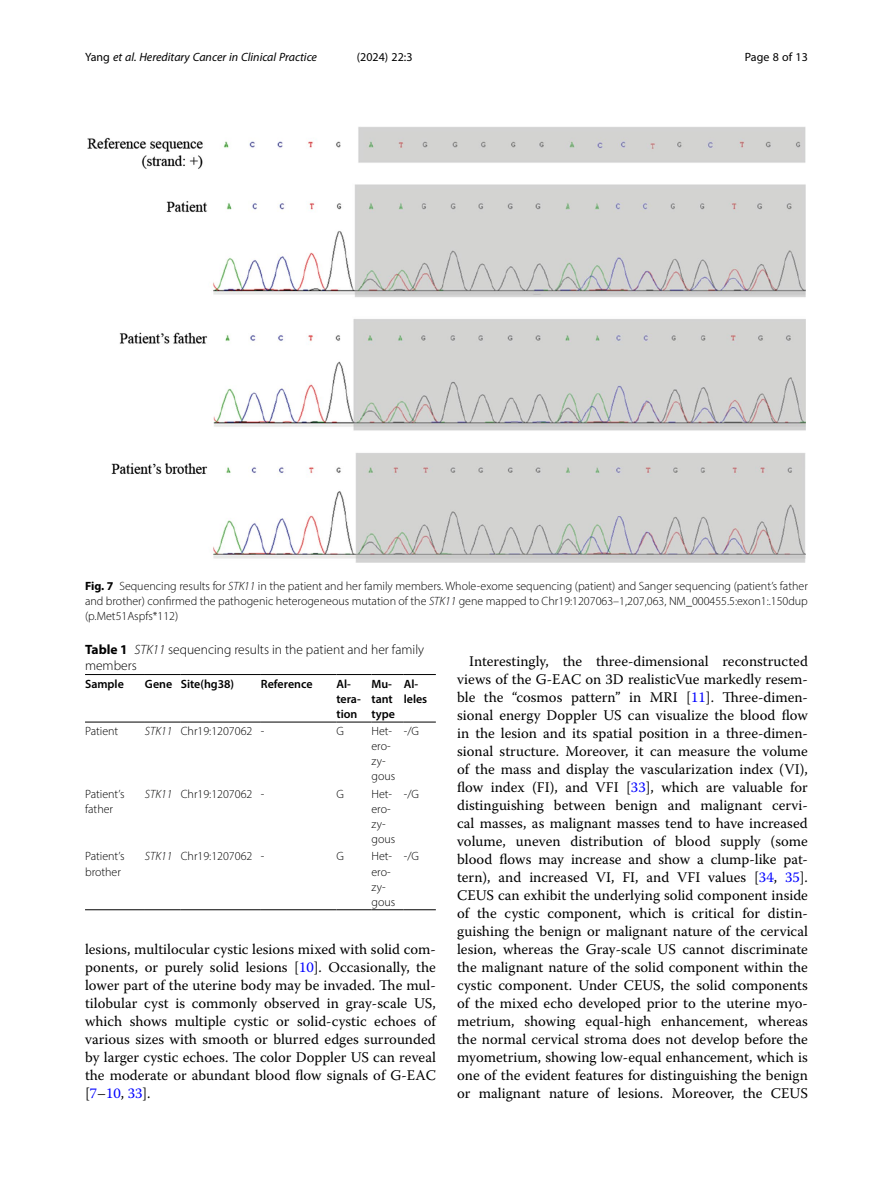
<style>
.page{position:relative;width:893px;height:1191px;background:#fff}
.page>*{position:absolute;margin:0;border:0;box-sizing:border-box;transform-origin:0 0}
.Body_Text_Indent{font:14.7px/18px "Warnock Pro";color:#000;text-align:justify}
.Table_Caption{font:300 13.5px/16.5px "Myriad Pro";color:#000}
.Figure_Caption{font:300 12px/15px "Myriad Pro";color:#000;text-align:justify}
.Table_Body{font:300 12px/15px "Myriad Pro";color:#000}
.Table_Head{font:600 12px/15px "Myriad Pro";color:#000}
.t1{font:italic 12px "Myriad Pro";color:#000}
.t2{font:12px "Myriad Pro";color:#000}
.Table_Body-2{font:italic 300 12px "Myriad Pro";color:#000}
.s1{font-style:normal}
.s2{font-weight:700}
.s3{font-style:italic}
.s4{color:#00f}
</style>
<div class="page">
<hr style="left:85px;top:722px;width:60px;height:1px;background:#000">
<hr style="left:145px;top:674px;width:36px;height:1px;background:#000">
<hr style="left:145px;top:722px;width:36px;height:1px;background:#000">
<hr style="left:181px;top:674px;width:80px;height:1px;background:#000">
<hr style="left:181px;top:722px;width:80px;height:1px;background:#000">
<hr style="left:261px;top:674px;width:75px;height:1px;background:#000">
<hr style="left:261px;top:722px;width:75px;height:1px;background:#000">
<hr style="left:336px;top:674px;width:35px;height:1px;background:#000">
<hr style="left:336px;top:722px;width:35px;height:1px;background:#000">
<hr style="left:371px;top:674px;width:33px;height:1px;background:#000">
<hr style="left:371px;top:722px;width:33px;height:1px;background:#000">
<hr style="left:404px;top:674px;width:32px;height:1px;background:#000">
<hr style="left:404px;top:722px;width:32px;height:1px;background:#000">
<hr style="left:85px;top:909px;width:60px;height:1px;background:#000">
<hr style="left:145px;top:909px;width:36px;height:1px;background:#000">
<hr style="left:181px;top:909px;width:80px;height:1px;background:#000">
<hr style="left:261px;top:909px;width:75px;height:1px;background:#000">
<hr style="left:336px;top:909px;width:35px;height:1px;background:#000">
<hr style="left:371px;top:909px;width:33px;height:1px;background:#000">
<hr style="left:404px;top:909px;width:32px;height:1px;background:#000">
<hr style="left:85px;top:674px;width:60px;height:1px;background:#000">
<img style="left:87px;top:127px;width:719px;height:436px">
<p class="t1" style="left:85px;top:50px;width:234px"><span class="s1">Yang</span> et al. Hereditary Cancer in Clinical Practice</p>
<p class="t2" style="left:357px;top:50px;width:57px">(2024) 22:3</p>
<p class="t2" style="left:745px;top:50px;width:65px">Page 8 of 13</p>
<p class="Figure_Caption" style="left:85px;top:578px;width:724px"><span class="s2">Fig. 7</span> Sequencing results for <span class="s3">STK11</span> in the patient and her family members. Whole-exome sequencing (patient) and Sanger sequencing (patient’s father and brother) confirmed the pathogenic heterogeneous mutation of the <span class="s3">STK11</span> gene mapped to Chr19:1207063–1,207,063, NM_000455.5:exon1:.150dup (p.Met51Aspfs*112)</p>
<p class="Table_Caption" style="left:85px;top:641px;width:341px"><span class="s2">Table 1</span> <span class="s3">STK11</span> sequencing results in the patient and her family members</p>
<p class="Table_Head" style="left:85px;top:676px;width:40px">Sample</p>
<p class="Table_Head" style="left:145px;top:676px;width:29px">Gene</p>
<p class="Table_Head" style="left:181px;top:676px;width:55px">Site(hg38)</p>
<p class="Table_Head" style="left:261px;top:676px;width:53px">Reference</p>
<p class="Table_Head" style="left:336px;top:676px;width:26px">Al&shy;tera&shy;tion</p>
<p class="Table_Head" style="left:371px;top:676px;width:25px">Mu&shy;tant type</p>
<p class="Table_Head" style="left:404px;top:676px;width:25px">Al&shy;leles</p>
<p class="Table_Body" style="left:85px;top:724px;width:35px">Patient</p>
<p class="Table_Body-2" style="left:145px;top:724px;width:29px">STK11</p>
<p class="Table_Body" style="left:181px;top:724px;width:73px">Chr19:1207062</p>
<p class="Table_Body" style="left:261px;top:724px;width:5px">-</p>
<p class="Table_Body" style="left:336px;top:724px;width:9px">G</p>
<p class="Table_Body" style="left:371px;top:724px;width:25px">Het&shy;ero&shy;zy&shy;gous</p>
<p class="Table_Body" style="left:404px;top:724px;width:17px">-/G</p>
<p class="Table_Body" style="left:85px;top:786px;width:41px">Patient’s father</p>
<p class="Table_Body-2" style="left:145px;top:786px;width:29px">STK11</p>
<p class="Table_Body" style="left:181px;top:786px;width:73px">Chr19:1207062</p>
<p class="Table_Body" style="left:261px;top:786px;width:5px">-</p>
<p class="Table_Body" style="left:336px;top:786px;width:9px">G</p>
<p class="Table_Body" style="left:371px;top:786px;width:25px">Het&shy;ero&shy;zy&shy;gous</p>
<p class="Table_Body" style="left:404px;top:786px;width:17px">-/G</p>
<p class="Table_Body" style="left:85px;top:849px;width:41px">Patient’s brother</p>
<p class="Table_Body-2" style="left:145px;top:849px;width:29px">STK11</p>
<p class="Table_Body" style="left:181px;top:849px;width:73px">Chr19:1207062</p>
<p class="Table_Body" style="left:261px;top:849px;width:5px">-</p>
<p class="Table_Body" style="left:336px;top:849px;width:9px">G</p>
<p class="Table_Body" style="left:371px;top:849px;width:25px">Het&shy;ero&shy;zy&shy;gous</p>
<p class="Table_Body" style="left:404px;top:849px;width:17px">-/G</p>
<p class="Body_Text_Indent" style="left:85px;top:940px;width:352px">lesions, multilocular cystic lesions mixed with solid com&shy;ponents, or purely solid lesions [<span class="s4">10</span>]. Occasionally, the lower part of the uterine body may be invaded. The mul&shy;tilobular cyst is commonly observed in gray-scale US, which shows multiple cystic or solid-cystic echoes of various sizes with smooth or blurred edges surrounded by larger cystic echoes. The color Doppler US can reveal the moderate or abundant blood flow signals of G-EAC [<span class="s4">7</span>–<span class="s4">10</span>, <span class="s4">33</span>].</p>
<p class="Body_Text_Indent" style="left:457px;top:652px;width:352px;text-indent:12px">Interestingly, the three-dimensional reconstructed views of the G-EAC on 3D realisticVue markedly resem&shy;ble the “cosmos pattern” in MRI [<span class="s4">11</span>]. Three-dimen&shy;sional energy Doppler US can visualize the blood flow in the lesion and its spatial position in a three-dimen&shy;sional structure. Moreover, it can measure the volume of the mass and display the vascularization index (VI), flow index (FI), and VFI [<span class="s4">33</span>], which are valuable for distinguishing between benign and malignant cervi&shy;cal masses, as malignant masses tend to have increased volume, uneven distribution of blood supply (some blood flows may increase and show a clump-like pat&shy;tern), and increased VI, FI, and VFI values [<span class="s4">34</span>, <span class="s4">35</span>].<br>CEUS can exhibit the underlying solid component inside of the cystic component, which is critical for distin&shy;guishing the benign or malignant nature of the cervical lesion, whereas the Gray-scale US cannot discriminate the malignant nature of the solid component within the cystic component. Under CEUS, the solid components of the mixed echo developed prior to the uterine myo&shy;metrium, showing equal-high enhancement, whereas the normal cervical stroma does not develop before the myometrium, showing low-equal enhancement, which is one of the evident features for distinguishing the benign or malignant nature of lesions. Moreover, the CEUS</p>
</div>
